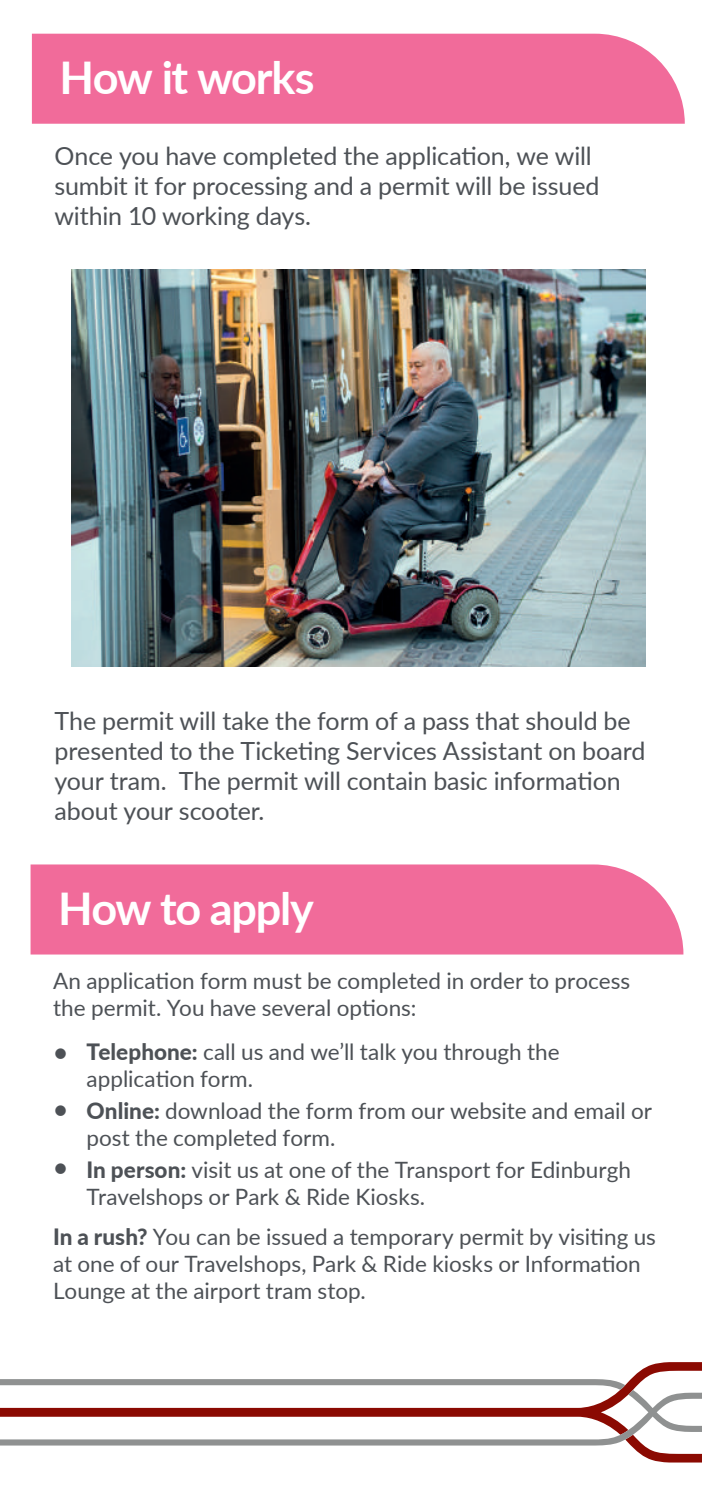
<style>
.page{position:relative;width:702px;height:1489px;background:#fff}
.page>*{position:absolute;margin:0;border:0;box-sizing:border-box;transform-origin:0 0}
.t1{font:700 45px "Lato";letter-spacing:-.025em;color:#fff}
.t2{font:25px/30px "Lato";letter-spacing:-.005em;color:#4d5156}
.t3{font:22.5px/27px "Lato";color:#4d5156}
.t4{font:800 22.5px "Lato";color:#4d5156}
.s1{font-weight:800}
</style>
<div class="page">
<div style="left:32px;top:34px;width:652px;height:90px;background:#f16b9a"></div>
<svg style="left:632px;top:1362px;width:70px;height:16px"></svg>
<svg style="left:0;top:1378px;width:702px;height:84px"></svg>
<img style="left:72px;top:270px;width:573px;height:397px">
<div style="left:31px;top:864px;width:652px;height:90px;background:#f16b9a"></div>
<h1 class="t1" style="left:59px;top:44px;width:256px">How it works</h1>
<p class="t2" style="left:54px;top:140px;width:546px">Once you have completed the application, we will sumbit it for processing and a permit will be issued within 10 working days.</p>
<p class="t2" style="left:54px;top:704px;width:592px">The permit will take the form of a pass that should be presented to the Ticketing Services Assistant on board your tram. The permit will contain basic information about your scooter.</p>
<h1 class="t1" style="left:58px;top:875px;width:257px">How to apply</h1>
<p class="t3" style="left:53px;top:966px;width:578px">An application form must be completed in order to process the permit. You have several options:</p>
<p class="t3" style="left:86px;top:1037px;width:474px"><span class="s1">Telephone:</span> call us and we’ll talk you through the application form.</p>
<p class="t3" style="left:86px;top:1096px;width:567px"><span class="s1">Online:</span> download the form from our website and email or post the completed form.</p>
<p class="t3" style="left:86px;top:1155px;width:546px"><span class="s1">In person:</span> visit us at one of the Transport for Edinburgh<br>Travelshops or Park &amp; Ride Kiosks.</p>
<p class="t4" style="left:54px;top:1034px;width:15px">•</p>
<p class="t4" style="left:54px;top:1092px;width:15px">•</p>
<p class="t4" style="left:54px;top:1149px;width:15px">•</p>
<p class="t3" style="left:53px;top:1222px;width:604px"><span class="s1">In a rush?</span> You can be issued a temporary permit by visiting us at one of our Travelshops, Park &amp; Ride kiosks or Information<br>Lounge at the airport tram stop.</p>
</div>
